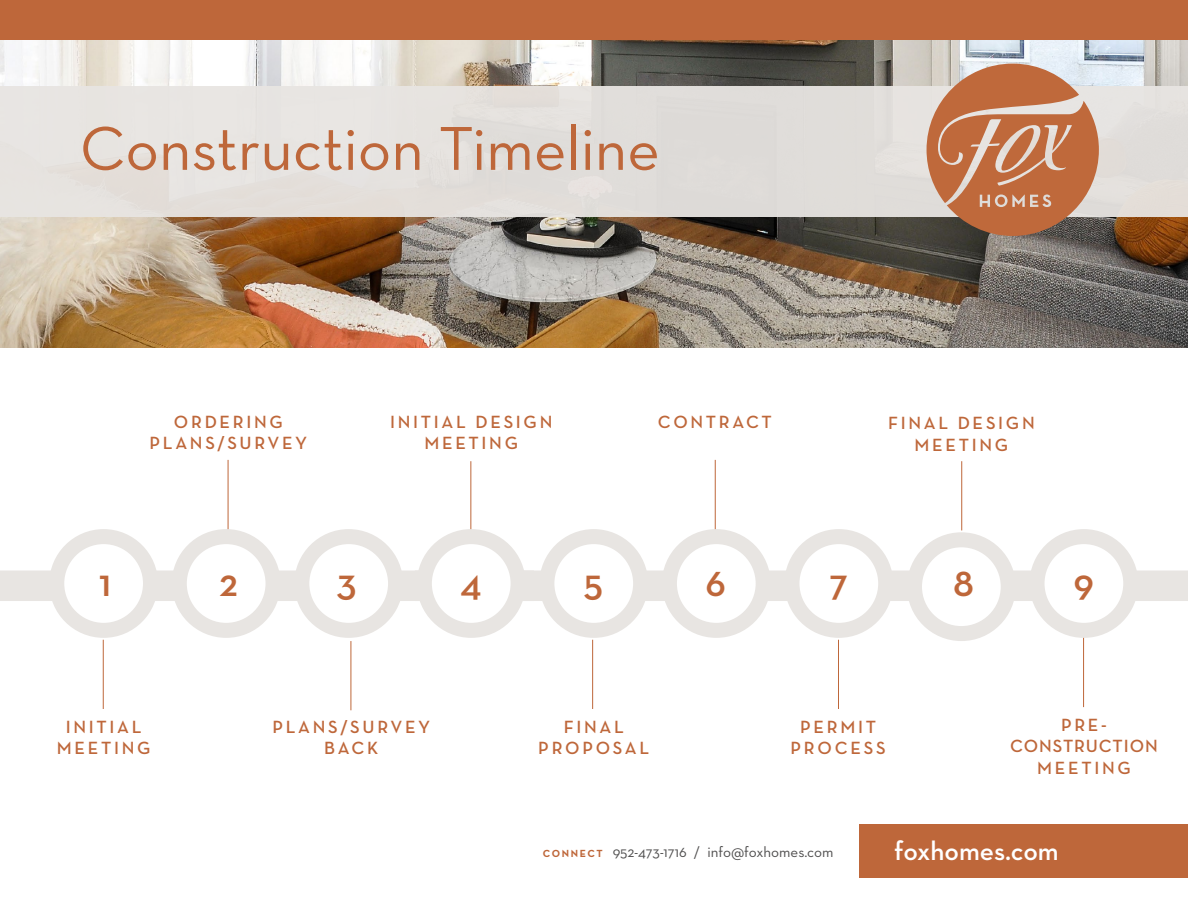
<style>
.page{position:relative;width:1188px;height:918px;background:#fff}
.page>*{position:absolute;margin:0;border:0;box-sizing:border-box;transform-origin:0 0}
.t1{font:63px "Neutraface Text";color:#be673a}
.t2{font:600 39.6px "Neutraface Text";color:#be673a}
.t3{font:600 27px "Neutraface Text";color:#fff}
.t4{font:600 18px/21.6px "Neutraface Text";letter-spacing:.15em;color:#be673a;text-align:center}
.t5{font:600 18px/21.6px "Neutraface Text";letter-spacing:.05em;color:#be673a;text-align:center}
.t6{font:15px "Neutraface Text";color:#4f4e4e}
.s1{font-weight:700;font-size:10.5px;color:#be673a}
</style>
<div class="page">
<div style="left:0;top:570px;width:1188px;height:31px;background:#e8e5e2"></div>
<svg style="left:57px;top:537px;width:94px;height:93px"></svg>
<div style="left:49px;top:529px;width:109px;height:109px;border:15px solid #e8e5e2;border-radius:50%"></div>
<svg style="left:179px;top:537px;width:94px;height:93px"></svg>
<div style="left:172px;top:529px;width:109px;height:109px;border:15px solid #e8e5e2;border-radius:50%"></div>
<svg style="left:302px;top:537px;width:94px;height:93px"></svg>
<div style="left:294px;top:529px;width:109px;height:109px;border:15px solid #e8e5e2;border-radius:50%"></div>
<svg style="left:547px;top:537px;width:94px;height:93px"></svg>
<div style="left:539px;top:529px;width:109px;height:109px;border:15px solid #e8e5e2;border-radius:50%"></div>
<svg style="left:669px;top:537px;width:94px;height:93px"></svg>
<div style="left:662px;top:529px;width:109px;height:109px;border:15px solid #e8e5e2;border-radius:50%"></div>
<svg style="left:792px;top:537px;width:94px;height:93px"></svg>
<div style="left:784px;top:529px;width:109px;height:109px;border:15px solid #e8e5e2;border-radius:50%"></div>
<svg style="left:914px;top:540px;width:94px;height:94px"></svg>
<div style="left:907px;top:532px;width:109px;height:109px;border:15px solid #e8e5e2;border-radius:50%"></div>
<div style="left:1037px;top:537px;width:94px;height:93px;background:#fff;border-radius:50%"></div>
<div style="left:1030px;top:529px;width:108px;height:109px;border:15px solid #e8e5e2;border-radius:50%"></div>
<img style="left:0;top:40px;width:1188px;height:308px">
<hr style="left:838px;top:640px;width:1px;height:69px;background:#be673a">
<hr style="left:715px;top:460px;width:1px;height:69px;background:#be673a">
<hr style="left:592px;top:640px;width:1px;height:69px;background:#be673a">
<hr style="left:470px;top:461px;width:1px;height:69px;background:#be673a">
<hr style="left:351px;top:641px;width:1px;height:69px;background:#be673a">
<hr style="left:228px;top:460px;width:1px;height:69px;background:#be673a">
<hr style="left:103px;top:640px;width:1px;height:69px;background:#be673a">
<div style="left:0;top:0;width:1188px;height:40px;background:#be673a"></div>
<div style="left:0;top:86px;width:1188px;height:131px;background:#e3deda"></div>
<div style="left:859px;top:824px;width:329px;height:54px;background:#be673a"></div>
<hr style="left:1083px;top:638px;width:1px;height:69px;background:#be673a">
<hr style="left:961px;top:461px;width:1px;height:69px;background:#be673a">
<svg style="left:424px;top:537px;width:94px;height:93px"></svg>
<div style="left:417px;top:529px;width:109px;height:109px;border:15px solid #e8e5e2;border-radius:50%"></div>
<svg style="left:927px;top:64px;width:172px;height:172px"></svg>
<h1 class="t1" style="left:80px;top:109px;width:581px">Construction Timeline</h1>
<p class="t4" style="left:150px;top:411px;width:159px">ORDERING<br>PLANS/SURVEY</p>
<p class="t4" style="left:390px;top:411px;width:164px">INITIAL DESIGN<br>MEETING</p>
<p class="t4" style="left:658px;top:411px;width:116px">CONTRACT</p>
<p class="t4" style="left:888px;top:412px;width:148px">FINAL DESIGN<br>MEETING</p>
<h2 class="t2" style="left:99px;top:557px;width:14px">1</h2>
<h2 class="t2" style="left:219px;top:557px;width:20px">2</h2>
<h2 class="t2" style="left:336px;top:557px;width:22px">3</h2>
<h2 class="t2" style="left:584px;top:557px;width:21px">5</h2>
<h2 class="t2" style="left:461px;top:557px;width:23px">4</h2>
<h2 class="t2" style="left:705px;top:557px;width:22px">6</h2>
<h2 class="t2" style="left:830px;top:557px;width:20px">7</h2>
<h2 class="t2" style="left:953px;top:557px;width:22px">8</h2>
<h2 class="t2" style="left:1074px;top:557px;width:22px">9</h2>
<p class="t4" style="left:57px;top:716px;width:95px">INITIAL<br>MEETING</p>
<p class="t4" style="left:272px;top:716px;width:159px">PLANS/SURVEY<br>BACK</p>
<p class="t4" style="left:538px;top:716px;width:112px">FINAL<br>PROPOSAL</p>
<p class="t4" style="left:791px;top:716px;width:97px">PERMIT<br>PROCESS</p>
<p class="t5" style="left:1010px;top:714px;width:149px">PRE-<br>CONSTRUCTION<br>MEETING</p>
<p class="t6" style="left:543px;top:843px;width:292px"><span class="s1">CONNECT</span> 952-473-1716 / info@foxhomes.com</p>
<h3 class="t3" style="left:894px;top:834px;width:166px">foxhomes.com</h3>
</div>
